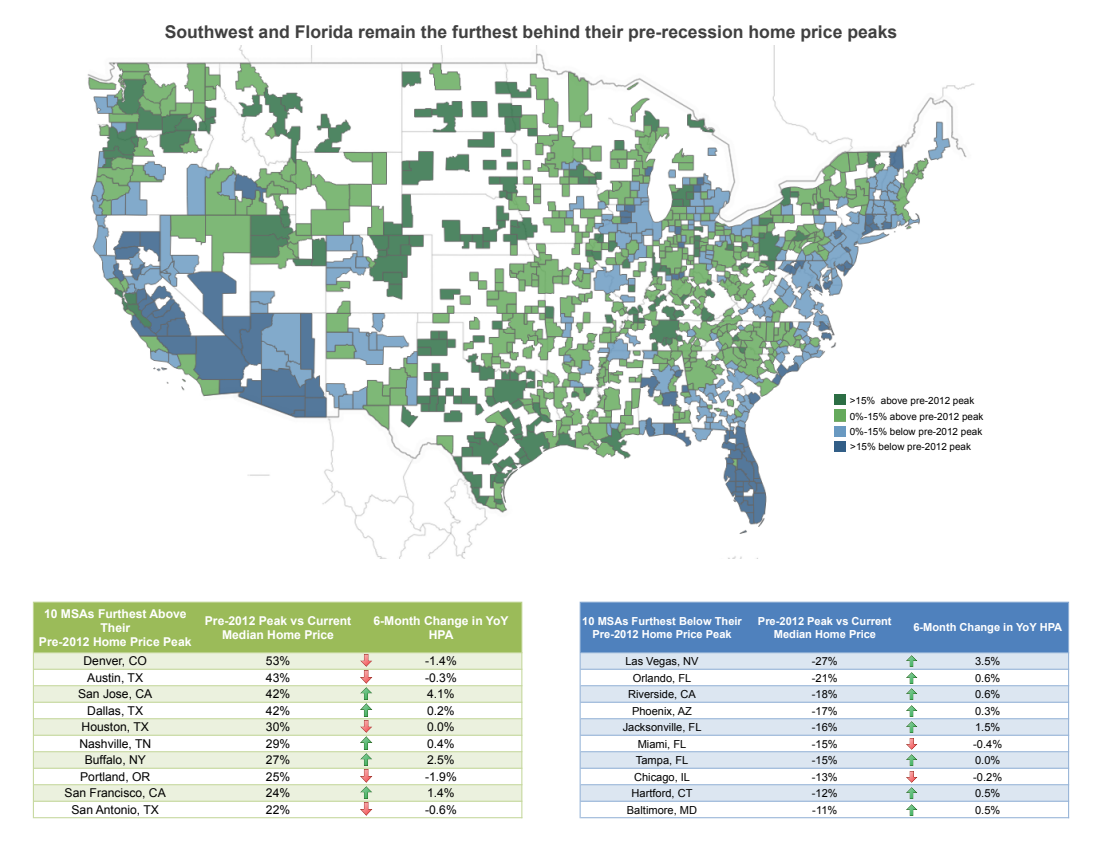
<style>
.page{position:relative;width:1106px;height:850px;background:#fff}
.page>*{position:absolute;margin:0;border:0;box-sizing:border-box;transform-origin:0 0}
.t1{font:700 17.6px "Arial";color:#404040}
.t2{font:12.2px "Arial";color:#000}
.t3{font:700 12.2px/14.2px "Arial";color:#fff;text-align:center}
.t4{font:11px "Arial";color:#000}
.t5{font:700 11px/13.2px "Arial";color:#fff;text-align:center}
.t6{font:9.8px/15.4px "Arial";color:#000}
</style>
<div class="page">
<div style="left:33px;top:602px;width:489px;height:51px;background:#9bbb59"></div>
<div style="left:580px;top:602px;width:489px;height:51px;background:#4f81bd"></div>
<div style="left:33px;top:653px;width:489px;height:16px;background:#ebf1de"></div>
<div style="left:580px;top:653px;width:489px;height:16px;background:#dce6f1"></div>
<svg style="left:907px;top:656px;width:11px;height:27px"></svg>
<div style="left:33px;top:686px;width:489px;height:16px;background:#ebf1de"></div>
<div style="left:580px;top:686px;width:489px;height:16px;background:#dce6f1"></div>
<svg style="left:907px;top:689px;width:11px;height:27px"></svg>
<div style="left:33px;top:719px;width:489px;height:16px;background:#ebf1de"></div>
<div style="left:580px;top:719px;width:489px;height:16px;background:#dce6f1"></div>
<svg style="left:907px;top:722px;width:11px;height:27px"></svg>
<div style="left:33px;top:752px;width:489px;height:16px;background:#ebf1de"></div>
<div style="left:580px;top:752px;width:489px;height:16px;background:#dce6f1"></div>
<svg style="left:907px;top:755px;width:11px;height:27px"></svg>
<div style="left:33px;top:785px;width:489px;height:16px;background:#ebf1de"></div>
<div style="left:580px;top:785px;width:489px;height:16px;background:#dce6f1"></div>
<svg style="left:360px;top:654px;width:12px;height:161px"></svg>
<svg style="left:907px;top:788px;width:11px;height:27px"></svg>
<hr style="left:34px;top:602px;width:488px;height:1px;background:#c4d79b">
<hr style="left:34px;top:652px;width:488px;height:1px;background:#c4d79b">
<hr style="left:34px;top:669px;width:488px;height:1px;background:#c4d79b">
<hr style="left:34px;top:685px;width:488px;height:1px;background:#c4d79b">
<hr style="left:34px;top:702px;width:488px;height:1px;background:#c4d79b">
<hr style="left:34px;top:718px;width:488px;height:1px;background:#c4d79b">
<hr style="left:34px;top:735px;width:488px;height:1px;background:#c4d79b">
<hr style="left:34px;top:751px;width:488px;height:1px;background:#c4d79b">
<hr style="left:34px;top:768px;width:488px;height:1px;background:#c4d79b">
<hr style="left:34px;top:784px;width:488px;height:1px;background:#c4d79b">
<hr style="left:34px;top:801px;width:488px;height:1px;background:#c4d79b">
<hr style="left:34px;top:817px;width:488px;height:1px;background:#c4d79b">
<hr style="left:33px;top:602px;width:1px;height:216px;background:#c4d79b">
<hr style="left:521px;top:603px;width:1px;height:215px;background:#c4d79b">
<hr style="left:580px;top:602px;width:1px;height:216px;background:#95b3d7">
<hr style="left:1068px;top:603px;width:1px;height:215px;background:#95b3d7">
<hr style="left:581px;top:602px;width:488px;height:1px;background:#95b3d7">
<hr style="left:581px;top:652px;width:488px;height:1px;background:#95b3d7">
<hr style="left:581px;top:669px;width:488px;height:1px;background:#95b3d7">
<hr style="left:581px;top:685px;width:488px;height:1px;background:#95b3d7">
<hr style="left:581px;top:702px;width:488px;height:1px;background:#95b3d7">
<hr style="left:581px;top:718px;width:488px;height:1px;background:#95b3d7">
<hr style="left:581px;top:735px;width:488px;height:1px;background:#95b3d7">
<hr style="left:581px;top:751px;width:488px;height:1px;background:#95b3d7">
<hr style="left:581px;top:768px;width:488px;height:1px;background:#95b3d7">
<hr style="left:581px;top:784px;width:488px;height:1px;background:#95b3d7">
<hr style="left:581px;top:801px;width:488px;height:1px;background:#95b3d7">
<hr style="left:581px;top:817px;width:488px;height:1px;background:#95b3d7">
<img style="left:87px;top:45px;width:888px;height:514px">
<svg style="left:834px;top:394px;width:12px;height:27px"></svg>
<svg style="left:834px;top:427px;width:12px;height:25px"></svg>
<h1 class="t1" style="left:165px;top:20px;width:734px">Southwest and Florida remain the furthest behind their pre-recession home price peaks</h1>
<p class="t6" style="left:850px;top:393px;width:135px">&gt;15% above pre-2012 peak<br>0%-15% above pre-2012 peak<br>0%-15% below pre-2012 peak &gt;15% below pre-2012 peak</p>
<p class="t3" style="left:39px;top:607px;width:154px">10 MSAs Furthest Above<br>Their<br>Pre-2012 Home Price Peak</p>
<p class="t3" style="left:205px;top:614px;width:148px">Pre-2012 Peak vs Current<br>Median Home Price</p>
<p class="t3" style="left:373px;top:614px;width:137px">6-Month Change in YoY<br>HPA</p>
<p class="t5" style="left:582px;top:615px;width:161px">10 MSAs Furthest Below Their<br>Pre-2012 Home Price Peak</p>
<p class="t5" style="left:758px;top:615px;width:135px">Pre-2012 Peak vs Current<br>Median Home Price</p>
<p class="t5" style="left:913px;top:621px;width:150px">6-Month Change in YoY HPA</p>
<p class="t2" style="left:83px;top:653px;width:65px">Denver, CO</p>
<p class="t2" style="left:266px;top:653px;width:26px">53%</p>
<p class="t2" style="left:425px;top:653px;width:33px">-1.4%</p>
<p class="t4" style="left:625px;top:654px;width:75px">Las Vegas, NV</p>
<p class="t4" style="left:812px;top:654px;width:27px">-27%</p>
<p class="t4" style="left:975px;top:654px;width:27px">3.5%</p>
<p class="t2" style="left:87px;top:670px;width:57px">Austin, TX</p>
<p class="t2" style="left:266px;top:670px;width:26px">43%</p>
<p class="t2" style="left:425px;top:670px;width:33px">-0.3%</p>
<p class="t4" style="left:633px;top:671px;width:60px">Orlando, FL</p>
<p class="t4" style="left:812px;top:671px;width:27px">-21%</p>
<p class="t4" style="left:975px;top:671px;width:27px">0.6%</p>
<p class="t2" style="left:78px;top:686px;width:76px">San Jose, CA</p>
<p class="t2" style="left:266px;top:686px;width:26px">42%</p>
<p class="t2" style="left:427px;top:686px;width:29px">4.1%</p>
<p class="t4" style="left:628px;top:687px;width:69px">Riverside, CA</p>
<p class="t4" style="left:812px;top:687px;width:27px">-18%</p>
<p class="t4" style="left:975px;top:687px;width:27px">0.6%</p>
<p class="t2" style="left:87px;top:703px;width:57px">Dallas, TX</p>
<p class="t2" style="left:266px;top:703px;width:26px">42%</p>
<p class="t2" style="left:427px;top:703px;width:29px">0.2%</p>
<p class="t4" style="left:632px;top:704px;width:61px">Phoenix, AZ</p>
<p class="t4" style="left:812px;top:704px;width:27px">-17%</p>
<p class="t4" style="left:975px;top:704px;width:27px">0.3%</p>
<p class="t2" style="left:82px;top:719px;width:69px">Houston, TX</p>
<p class="t2" style="left:266px;top:719px;width:26px">30%</p>
<p class="t2" style="left:427px;top:719px;width:29px">0.0%</p>
<p class="t4" style="left:623px;top:720px;width:80px">Jacksonville, FL</p>
<p class="t4" style="left:812px;top:720px;width:27px">-16%</p>
<p class="t4" style="left:975px;top:720px;width:27px">1.5%</p>
<p class="t2" style="left:79px;top:736px;width:73px">Nashville, TN</p>
<p class="t2" style="left:266px;top:736px;width:26px">29%</p>
<p class="t2" style="left:427px;top:736px;width:29px">0.4%</p>
<p class="t4" style="left:638px;top:737px;width:50px">Miami, FL</p>
<p class="t4" style="left:812px;top:737px;width:27px">-15%</p>
<p class="t4" style="left:973px;top:737px;width:30px">-0.4%</p>
<p class="t2" style="left:85px;top:752px;width:63px">Buffalo, NY</p>
<p class="t2" style="left:266px;top:752px;width:26px">27%</p>
<p class="t2" style="left:427px;top:752px;width:29px">2.5%</p>
<p class="t4" style="left:636px;top:753px;width:54px">Tampa, FL</p>
<p class="t4" style="left:812px;top:753px;width:27px">-15%</p>
<p class="t4" style="left:975px;top:753px;width:27px">0.0%</p>
<p class="t2" style="left:80px;top:769px;width:72px">Portland, OR</p>
<p class="t2" style="left:266px;top:769px;width:26px">25%</p>
<p class="t2" style="left:425px;top:769px;width:33px">-1.9%</p>
<p class="t4" style="left:634px;top:770px;width:58px">Chicago, IL</p>
<p class="t4" style="left:812px;top:770px;width:27px">-13%</p>
<p class="t4" style="left:973px;top:770px;width:30px">-0.2%</p>
<p class="t2" style="left:65px;top:785px;width:103px">San Francisco, CA</p>
<p class="t2" style="left:266px;top:785px;width:26px">24%</p>
<p class="t2" style="left:427px;top:785px;width:29px">1.4%</p>
<p class="t4" style="left:632px;top:786px;width:62px">Hartford, CT</p>
<p class="t4" style="left:812px;top:786px;width:27px">-12%</p>
<p class="t4" style="left:975px;top:786px;width:27px">0.5%</p>
<p class="t2" style="left:71px;top:802px;width:89px">San Antonio, TX</p>
<p class="t2" style="left:266px;top:802px;width:26px">22%</p>
<p class="t2" style="left:425px;top:802px;width:33px">-0.6%</p>
<p class="t4" style="left:627px;top:803px;width:72px">Baltimore, MD</p>
<p class="t4" style="left:812px;top:803px;width:27px">-11%</p>
<p class="t4" style="left:975px;top:803px;width:27px">0.5%</p>
</div>
